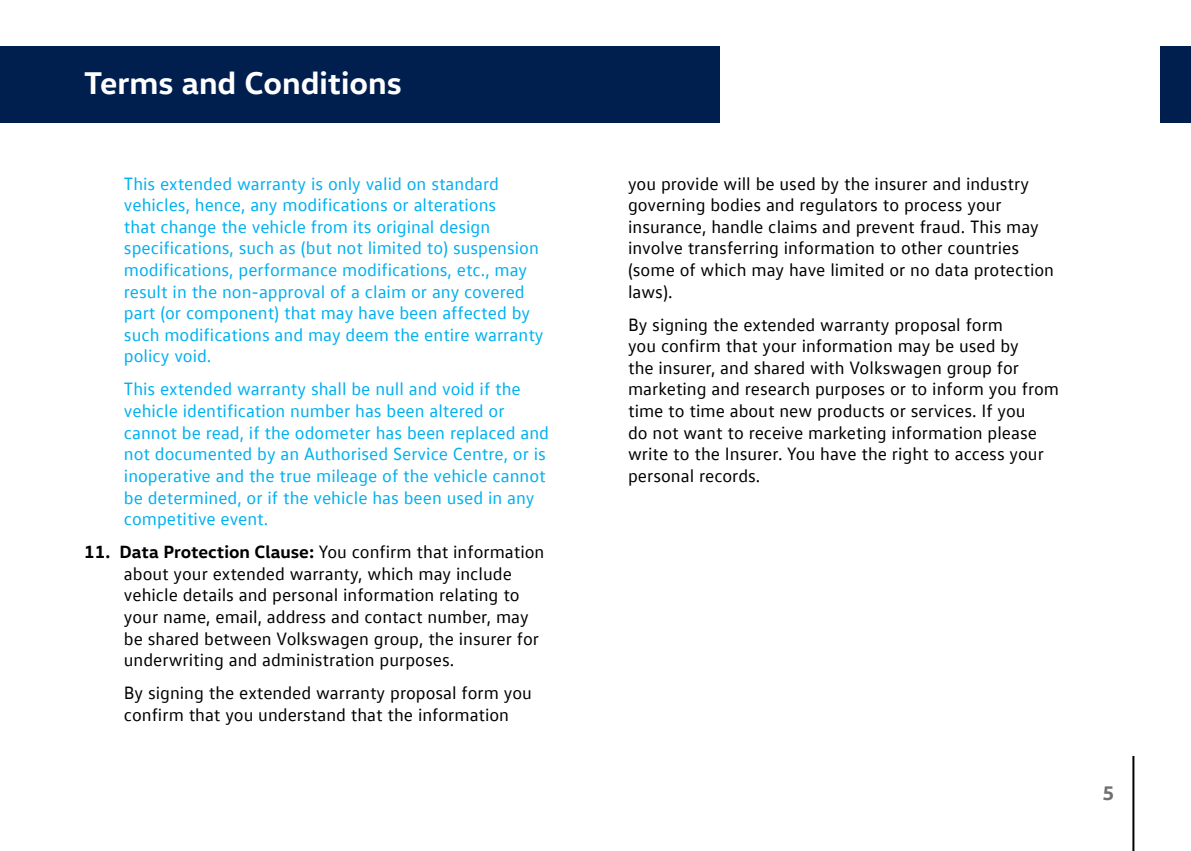
<style>
.page{position:relative;width:1191px;height:851px;background:#fff}
.page>*{position:absolute;margin:0;border:0;box-sizing:border-box;transform-origin:0 0}
.t1{font:700 32px "VW Head";color:#fff}
.t2{font:700 20px "VW Head";color:#706f6f}
.t3{font:18px/21.6px "VW Text Office";color:#000}
.t4{font:18px/21.6px "VW Text Office";color:#00b0f0}
.s1{font-family:"VW Head";font-weight:700}
</style>
<div class="page">
<div style="left:0;top:46px;width:719px;height:77px;background:#001f4f"></div>
<div style="left:1160px;top:46px;width:31px;height:77px;background:#001f4f"></div>
<hr style="left:1132px;top:755px;width:2px;height:95px;background:#000">
<h1 class="t1" style="left:84px;top:62px;width:319px">Terms and Conditions</h1>
<p class="t4" style="left:124px;top:172px;width:421px">This extended warranty is only valid on standard vehicles, hence, any modifications or alterations<br>that change the vehicle from its original design specifications, such as (but not limited to) suspension modifications, performance modifications, etc., may result in the non-approval of a claim or any covered part (or component) that may have been affected by such modifications and may deem the entire warranty policy void.</p>
<p class="t4" style="left:124px;top:378px;width:426px">This extended warranty shall be null and void if the vehicle identification number has been altered or cannot be read, if the odometer has been replaced and not documented by an Authorised Service Centre, or is inoperative and the true mileage of the vehicle cannot be determined, or if the vehicle has been used in any competitive event.</p>
<p class="t3" style="left:124px;top:540px;width:422px;text-indent:-40px"><span class="s1">11. Data Protection Clause:</span> You confirm that information about your extended warranty, which may include vehicle details and personal information relating to your name, email, address and contact number, may be shared between Volkswagen group, the insurer for underwriting and administration purposes.</p>
<p class="t3" style="left:124px;top:681px;width:409px">By signing the extended warranty proposal form you confirm that you understand that the information</p>
<p class="t3" style="left:628px;top:172px;width:427px">you provide will be used by the insurer and industry governing bodies and regulators to process your insurance, handle claims and prevent fraud. This may involve transferring information to other countries (some of which may have limited or no data protection laws).</p>
<p class="t3" style="left:628px;top:313px;width:432px">By signing the extended warranty proposal form<br>you confirm that your information may be used by<br>the insurer, and shared with Volkswagen group for marketing and research purposes or to inform you from time to time about new products or services. If you<br>do not want to receive marketing information please write to the Insurer. You have the right to access your personal records.</p>
<p class="t2" style="left:1102px;top:780px;width:13px">5</p>
</div>
